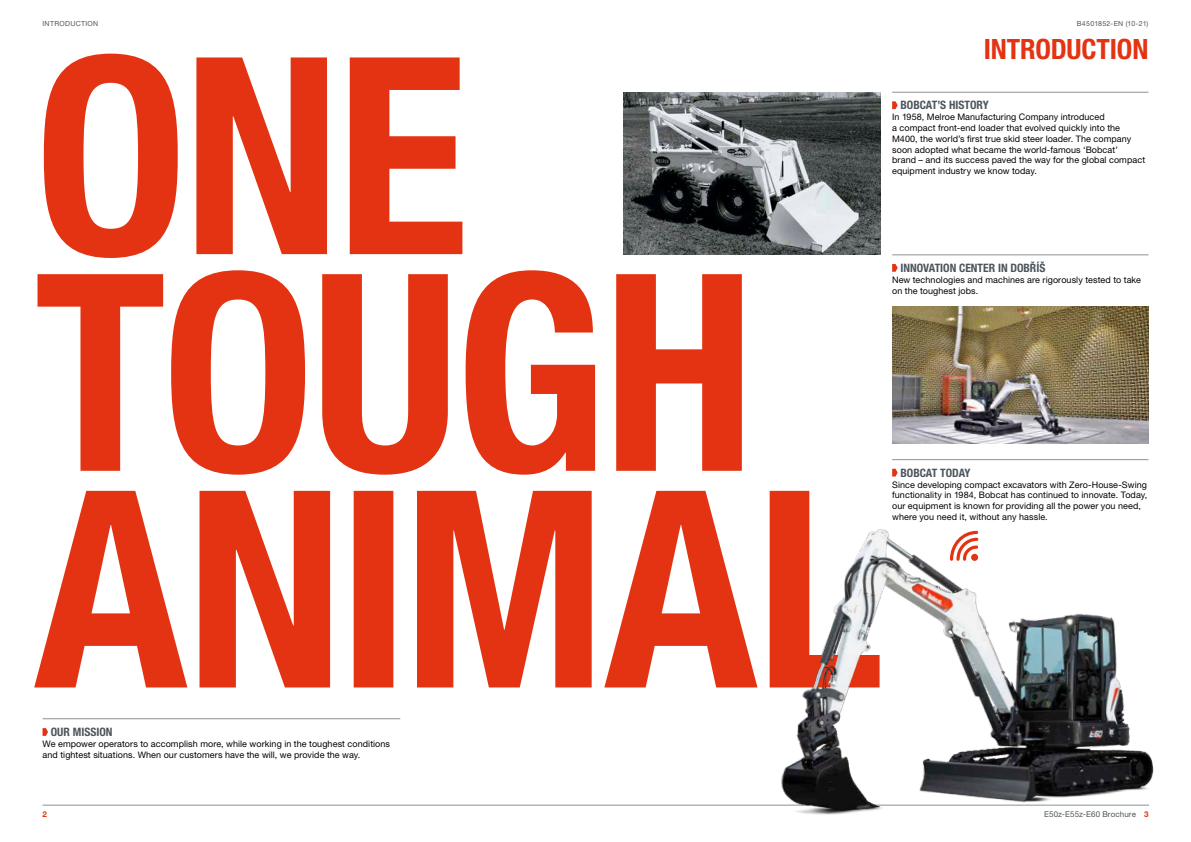
<style>
.page{position:relative;width:1191px;height:842px;background:#fff}
.page>*{position:absolute;margin:0;border:0;box-sizing:border-box;transform-origin:0 0}
.t1{font:700 condensed 28px "Helvetica Neue LT Pro";letter-spacing:-.005em;color:#e43312}
.t2{font:700 condensed 11.6px "Helvetica Neue LT Pro";color:#4c555c}
.t3{font:9px/10.8px "Helvetica Neue LT Pro";letter-spacing:.01em;color:#000}
.t4{font:8px "Helvetica Neue LT Pro";letter-spacing:.01em;color:#4c555c}
.t5{font:700 8px "Helvetica Neue LT Pro";color:#e43312}
.t6{font:7px "Helvetica Neue LT Pro";letter-spacing:.045em;color:#4c555c}
.s1{font-weight:700;color:#e43312}
</style>
<div class="page">
<img style="left:773px;top:529px;width:381px;height:286px">
<svg style="left:34px;top:491px;width:845px;height:196px;fill:#e43312"></svg>
<svg style="left:37px;top:270px;width:705px;height:205px;fill:#e43312"></svg>
<svg style="left:44px;top:54px;width:418px;height:204px;fill:#e43312"></svg>
<img style="left:803px;top:530px;width:76px;height:181px">
<hr style="left:876px;top:805px;width:273px;height:1px;background:#8b9296">
<img style="left:624px;top:92px;width:256px;height:162px">
<img style="left:892px;top:307px;width:256px;height:136px">
<svg style="left:950px;top:531px;width:28px;height:30px"></svg>
<div style="left:971px;top:554px;width:7px;height:7px;background:#e43312;border-radius:50%"></div>
<hr style="left:43px;top:805px;width:762px;height:1px;background:#8b9296">
<hr style="left:892px;top:459px;width:256px;height:1px;background:#8b9296">
<svg style="left:892px;top:469px;width:5px;height:7px"></svg>
<hr style="left:43px;top:719px;width:357px;height:1px;background:#8b9296">
<svg style="left:43px;top:728px;width:5px;height:8px"></svg>
<hr style="left:892px;top:92px;width:256px;height:1px;background:#8b9296">
<svg style="left:892px;top:101px;width:5px;height:8px"></svg>
<hr style="left:892px;top:255px;width:256px;height:1px;background:#8b9296">
<svg style="left:892px;top:264px;width:5px;height:8px"></svg>
<p class="t6" style="left:43px;top:19px;width:57px">INTRODUCTION</p>
<p class="t2" style="left:51px;top:725px;width:63px">OUR MISSION</p>
<p class="t3" style="left:43px;top:738px;width:349px">We empower operators to accomplish more, while working in the toughest conditions and tightest situations. When our customers have the will, we provide the way.</p>
<p class="t5" style="left:43px;top:809px;width:6px">2</p>
<p class="t6" style="left:1076px;top:19px;width:73px">B4501852-EN (10-21)</p>
<h1 class="t1" style="left:983px;top:32px;width:166px">INTRODUCTION</h1>
<p class="t2" style="left:900px;top:98px;width:90px">BOBCAT’S HISTORY</p>
<p class="t3" style="left:892px;top:111px;width:254px">In 1958, Melroe Manufacturing Company introduced<br>a compact front-end loader that evolved quickly into the M400, the world’s first true skid steer loader. The company soon adopted what became the world-famous ‘Bobcat’<br>brand – and its success paved the way for the global compact equipment industry we know today.</p>
<p class="t2" style="left:900px;top:261px;width:146px">INNOVATION CENTER IN DOBŘÍŠ</p>
<p class="t3" style="left:892px;top:274px;width:250px">New technologies and machines are rigorously tested to take on the toughest jobs.</p>
<p class="t2" style="left:900px;top:466px;width:72px">BOBCAT TODAY</p>
<p class="t3" style="left:892px;top:479px;width:257px">Since developing compact excavators with Zero-House-Swing functionality in 1984, Bobcat has continued to innovate. Today, our equipment is known for providing all the power you need, where you need it, without any hassle.</p>
<p class="t4" style="left:1044px;top:809px;width:106px">E50z-E55z-E60 Brochure <span class="s1">3</span></p>
</div>
